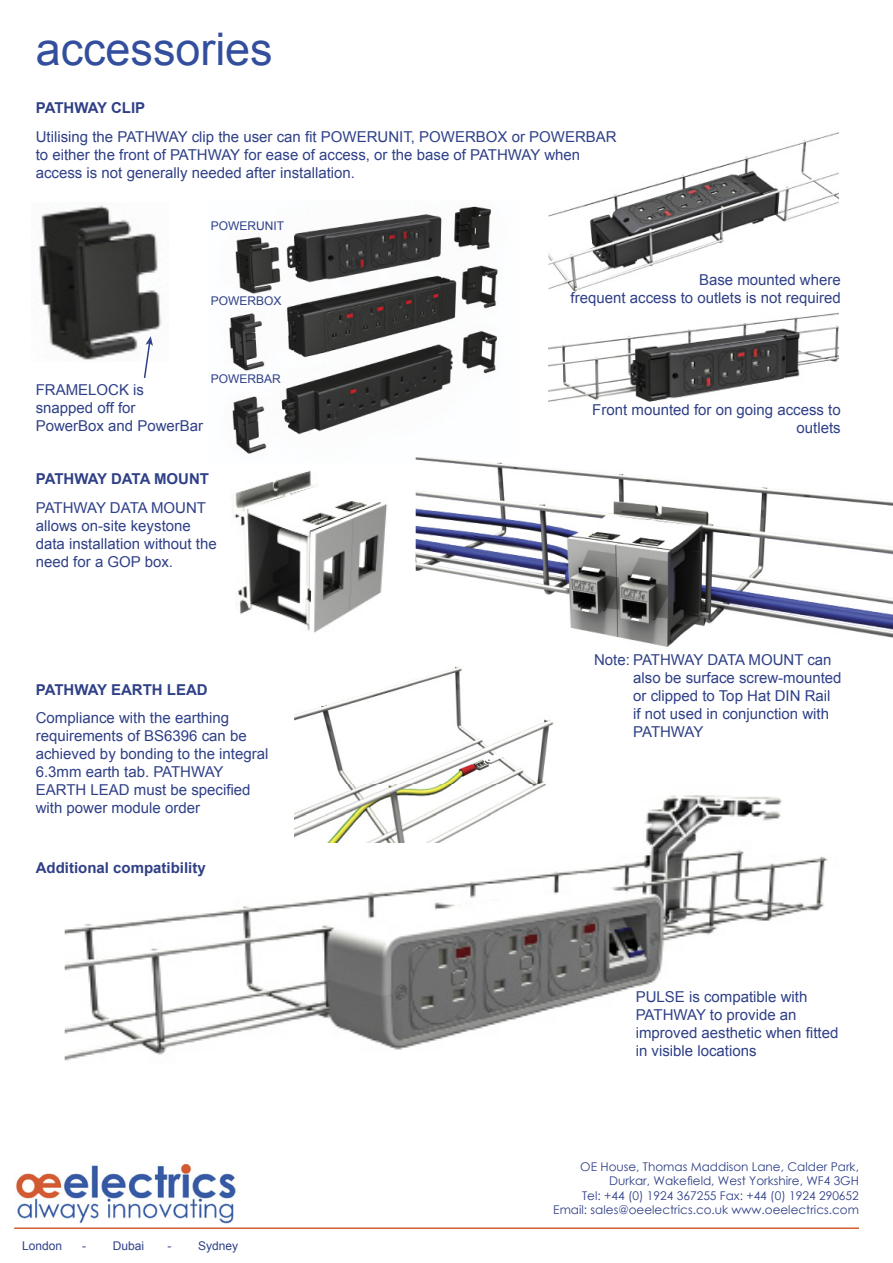
<style>
.page{position:relative;width:893px;height:1263px;background:#fff}
.page>*{position:absolute;margin:0;border:0;box-sizing:border-box;transform-origin:0 0}
.t1{font:45px "Arial";color:#334e9d}
.t2{font:15px/18px "Arial";color:#2f4087}
.t3{font:700 15px "Arial";color:#2f4087}
.t4{font:12px/14.4px "Century Gothic";color:#2f4087;text-align:right}
.t5{font:12px "Arial";color:#2f4087}
</style>
<div class="page">
<img style="left:15px;top:1163px;width:221px;height:61px">
<hr style="left:14px;top:1227px;width:845px;height:2px;background:#d35d2b">
<img style="left:65px;top:795px;width:763px;height:266px">
<img style="left:548px;top:132px;width:291px;height:270px">
<img style="left:548px;top:300px;width:291px;height:8px">
<img style="left:38px;top:205px;width:124px;height:155px">
<img style="left:229px;top:206px;width:269px;height:254px">
<img style="left:416px;top:457px;width:477px;height:190px">
<img style="left:233px;top:471px;width:155px;height:162px">
<img style="left:294px;top:666px;width:279px;height:177px">
<svg style="left:143px;top:336px;width:10px;height:42px"></svg>
<h1 class="t1" style="left:36px;top:19px;width:238px">accessories</h1>
<p class="t3" style="left:36px;top:97px;width:111px">PATHWAY CLIP</p>
<p class="t2" style="left:36px;top:128px;width:582px">Utilising the PATHWAY clip the user can fit POWERUNIT, POWERBOX or POWERBAR to either the front of PATHWAY for ease of access, or the base of PATHWAY when access is not generally needed after installation.</p>
<p class="t5" style="left:211px;top:218px;width:75px">POWERUNIT</p>
<p class="t5" style="left:211px;top:293px;width:72px">POWERBOX</p>
<p class="t2" style="left:36px;top:381px;width:169px">FRAMELOCK is snapped off for<br>PowerBox and PowerBar</p>
<p class="t5" style="left:211px;top:371px;width:72px">POWERBAR</p>
<p class="t3" style="left:36px;top:469px;width:175px">PATHWAY DATA MOUNT</p>
<p class="t2" style="left:36px;top:499px;width:182px">PATHWAY DATA MOUNT allows on-site keystone data installation without the need for a GOP box.</p>
<p class="t3" style="left:36px;top:680px;width:173px">PATHWAY EARTH LEAD</p>
<p class="t2" style="left:36px;top:709px;width:234px">Compliance with the earthing requirements of BS6396 can be achieved by bonding to the integral<br>6.3mm earth tab. PATHWAY<br>EARTH LEAD must be specified with power module order</p>
<p class="t3" style="left:36px;top:857px;width:172px">Additional compatibility</p>
<p class="t5" style="left:22px;top:1238px;width:42px">London</p>
<p class="t5" style="left:82px;top:1238px;width:64px">- Dubai</p>
<p class="t5" style="left:168px;top:1238px;width:72px">- Sydney</p>
<p class="t2" style="left:571px;top:271px;width:272px;text-align:right">Base mounted where<br>frequent access to outlets is not required</p>
<p class="t2" style="left:592px;top:401px;width:250px;text-align:right">Front mounted for on going access to outlets</p>
<p class="t2" style="left:633px;top:651px;width:210px;text-indent:-39px">Note: PATHWAY DATA MOUNT can also be surface screw-mounted or clipped to Top Hat DIN Rail if not used in conjunction with<br>PATHWAY</p>
<p class="t2" style="left:636px;top:988px;width:204px">PULSE is compatible with<br>PATHWAY to provide an improved aesthetic when fitted in visible locations</p>
<p class="t4" style="left:553px;top:1159px;width:307px">OE House, Thomas Maddison Lane, Calder Park, Durkar, Wakefield, West Yorkshire, WF4 3GH<br>Tel: +44 (0) 1924 367255 Fax: +44 (0) 1924 290652<br>Email: sales@oeelectrics.co.uk www.oeelectrics.com</p>
</div>
